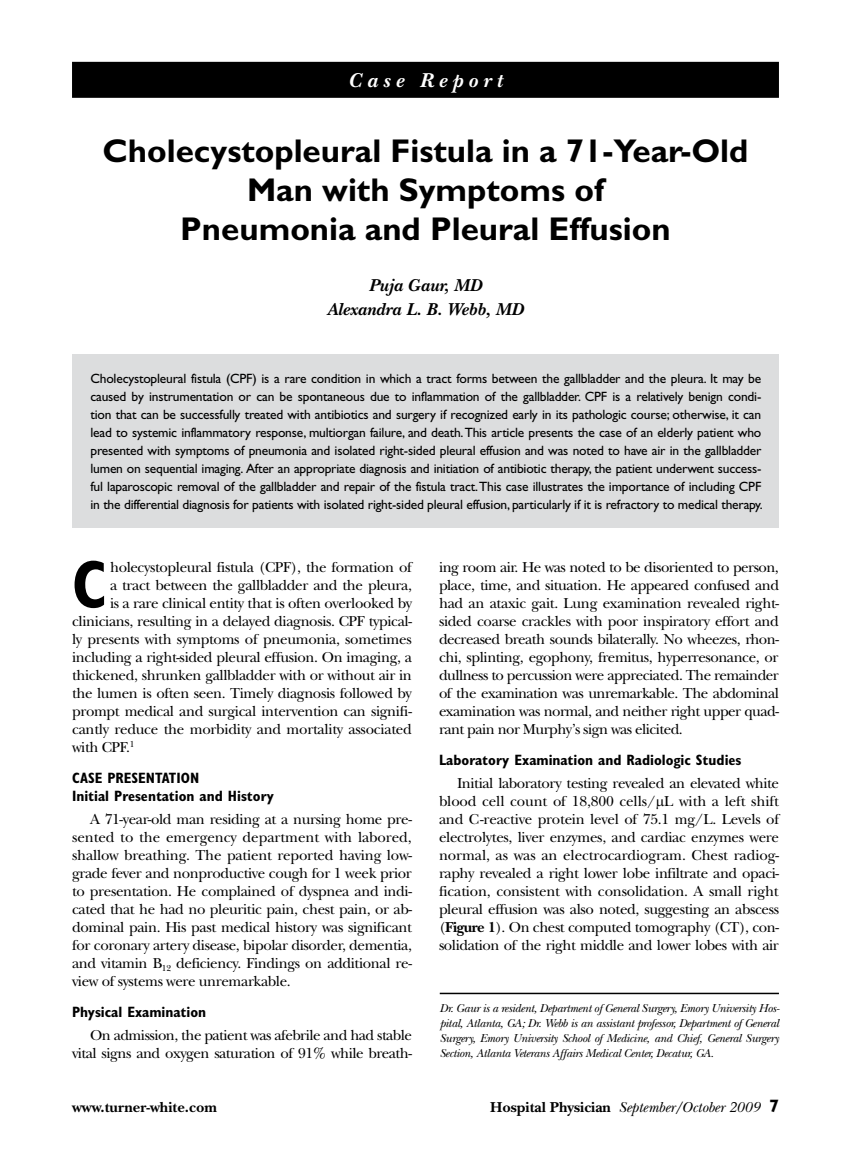
<style>
.page{position:relative;width:851px;height:1161px;background:#fff}
.page>*{position:absolute;margin:0;border:0;box-sizing:border-box;transform-origin:0 0}
.t1{font:700 condensed 67.65px "Gill Sans";color:#000}
.t2{font:700 33px/39px "Gill Sans";color:#000;text-align:center}
.t3{font:italic 700 21px "New Baskerville";letter-spacing:.25em;color:#fff}
.t4{font:italic 700 18px/24px "New Baskerville";color:#000;text-align:center}
.t5{font:15px/18px "New Baskerville";letter-spacing:-.025em;color:#000;text-align:justify}
.t6{font:700 condensed 15px/18px "Gill Sans";color:#000}
.t7{font:italic 15px "New Baskerville";color:#000}
.t8{font:700 15px "New Baskerville";color:#000}
.t9{font:13.5px/18px "Gill Sans";letter-spacing:-.015em;color:#000;text-align:justify}
.t10{font:italic 12px/15px "New Baskerville";letter-spacing:-.025em;color:#000;text-align:justify}
.s1{font-weight:700}
.s2{font-weight:700;font-style:normal}
</style>
<div class="page">
<div style="left:72px;top:62px;width:706px;height:36px;background:#000"></div>
<hr style="left:440px;top:993px;width:338px;height:1px;background:#000">
<div style="left:72px;top:354px;width:707px;height:174px;background:#dcddde"></div>
<h3 class="t3" style="left:348px;top:68px;width:155px">Case Report</h3>
<h2 class="t2" style="left:102px;top:131px;width:647px">Cholecystopleural Fistula in a 71-Year-Old<br>Man with Symptoms of<br>Pneumonia and Pleural Effusion</h2>
<p class="t4" style="left:327px;top:274px;width:198px">Puja Gaur, MD<br>Alexandra L. B. Webb, MD</p>
<p class="t9" style="left:90px;top:370px;width:673px">Cholecystopleural fistula (CPF) is a rare condition in which a tract forms between the gallbladder and the pleura. It may be caused by instrumentation or can be spontaneous due to inflammation of the gallbladder. CPF is a relatively benign condi&shy;tion that can be successfully treated with antibiotics and surgery if recognized early in its pathologic course; otherwise, it can lead to systemic inflammatory response, multiorgan failure, and death. This article presents the case of an elderly patient who presented with symptoms of pneumonia and isolated right-sided pleural effusion and was noted to have air in the gallbladder lumen on sequential imaging. After an appropriate diagnosis and initiation of antibiotic therapy, the patient underwent success&shy;ful laparoscopic removal of the gallbladder and repair of the fistula tract. This case illustrates the importance of including CPF in the differential diagnosis for patients with isolated right-sided pleural effusion, particularly if it is refractory to medical therapy.</p>
<h1 class="t1" style="left:72px;top:544px;width:37px">C</h1>
<p class="t5" style="left:110px;top:558px;width:303px">holecystopleural fistula (CPF), the formation of</p>
<p class="t5" style="left:110px;top:576px;width:303px">a tract between the gallbladder and the pleura,</p>
<p class="t5" style="left:110px;top:594px;width:303px">is a rare clinical entity that is often overlooked by</p>
<p class="t5" style="left:72px;top:612px;width:341px">clinicians, resulting in a delayed diagnosis. CPF typical-</p>
<p class="t5" style="left:72px;top:630px;width:341px">ly presents with symptoms of pneumonia, sometimes</p>
<p class="t5" style="left:72px;top:648px;width:341px">including a right-sided pleural effusion. On imaging, a</p>
<p class="t5" style="left:72px;top:666px;width:341px">thickened, shrunken gallbladder with or without air in</p>
<p class="t5" style="left:72px;top:684px;width:341px">the lumen is often seen. Timely diagnosis followed by</p>
<p class="t5" style="left:72px;top:702px;width:341px">prompt medical and surgical intervention can signifi-</p>
<p class="t5" style="left:72px;top:720px;width:341px">cantly reduce the morbidity and mortality associated</p>
<p class="t5" style="left:72px;top:738px;width:64px">with CPF.<sup>1</sup></p>
<p class="t6" style="left:72px;top:769px;width:204px">CASE PRESENTATION<br>Initial Presentation and History</p>
<p class="t5" style="left:72px;top:810px;width:341px;text-indent:18px">A 71-year-old man residing at a nursing home pre&shy;sented to the emergency department with labored, shallow breathing. The patient reported having low&shy;grade fever and nonproductive cough for 1 week prior to presentation. He complained of dyspnea and indi&shy;cated that he had no pleuritic pain, chest pain, or ab&shy;dominal pain. His past medical history was significant for coronary artery disease, bipolar disorder, dementia, and vitamin B<sub>12</sub> deficiency. Findings on additional re&shy;view of systems were unremarkable.</p>
<p class="t6" style="left:72px;top:1003px;width:136px">Physical Examination</p>
<p class="t5" style="left:72px;top:1026px;width:341px;text-align:right">On admission, the patient was afebrile and had stable vital signs and oxygen saturation of 91% while breath-</p>
<p class="t5" style="left:439px;top:558px;width:342px">ing room air. He was noted to be disoriented to person, place, time, and situation. He appeared confused and had an ataxic gait. Lung examination revealed right&shy;sided coarse crackles with poor inspiratory effort and decreased breath sounds bilaterally. No wheezes, rhon&shy;chi, splinting, egophony, fremitus, hyperresonance, or dullness to percussion were appreciated. The remainder of the examination was unremarkable. The abdominal examination was normal, and neither right upper quad&shy;rant pain nor Murphy’s sign was elicited.</p>
<p class="t6" style="left:439px;top:751px;width:304px">Laboratory Examination and Radiologic Studies</p>
<p class="t5" style="left:439px;top:774px;width:341px;text-indent:18px">Initial laboratory testing revealed an elevated white blood cell count of 18,800 cells/ L with a left shift and C-reactive protein level of 75.1 mg/L. Levels of electrolytes, liver enzymes, and cardiac enzymes were normal, as was an electrocardiogram. Chest radiog&shy;raphy revealed a right lower lobe infiltrate and opaci&shy;fication, consistent with consolidation. A small right pleural effusion was also noted, suggesting an abscess (<span class="s1">Figure 1</span>). On chest computed tomography (CT), con&shy;solidation of the right middle and lower lobes with air</p>
<p class="t10" style="left:440px;top:1001px;width:341px">Dr. Gaur is a resident, Department of General Surgery, Emory University Hos&shy;pital, Atlanta, GA; Dr. Webb is an assistant professor, Department of General Surgery, Emory University School of Medicine, and Chief, General Surgery Section, Atlanta Veterans Affairs Medical Center, Decatur, GA.</p>
<p class="t8" style="left:72px;top:1098px;width:146px">www.turner-white.com</p>
<p class="t7" style="left:490px;top:1098px;width:271px"><span class="s2">Hospital Physician</span> September/October 2009</p>
</div>
